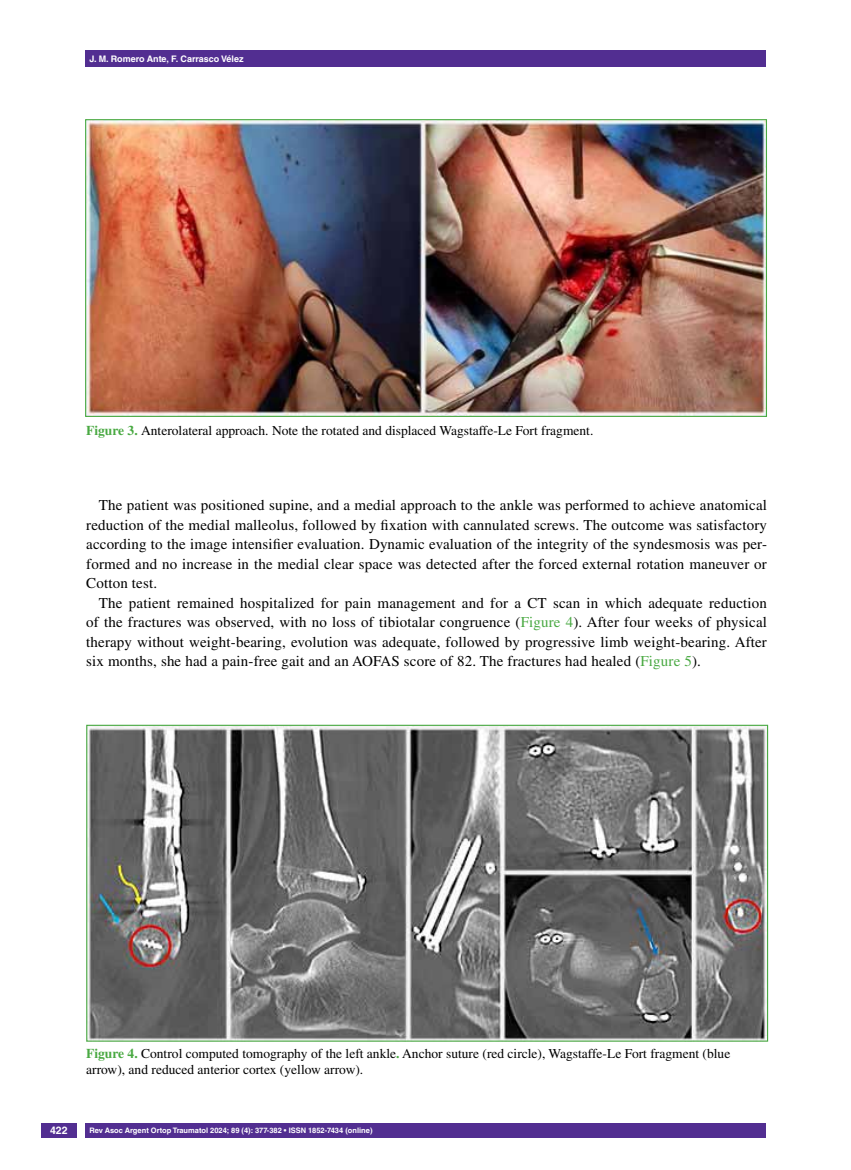
<style>
.page{position:relative;width:851px;height:1170px;background:#fff}
.page>*{position:absolute;margin:0;border:0;box-sizing:border-box;transform-origin:0 0}
.t1{font:15px/19.5px "Times LT Std";letter-spacing:.01em;color:#000;text-align:justify}
.t2{font:13.5px/16.2px "Times LT Std";color:#000}
.t3{font:700 10.5px "Helvetica LT Std";color:#fff}
.t4{font:700 9px "Helvetica LT Std";color:#fff}
.t5{font:700 7.5px "Helvetica LT Std";color:#fff}
.s1{font-weight:700;color:#49a942}
.s2{color:#49a942}
</style>
<div class="page">
<div style="left:41px;top:1123px;width:36px;height:14px;background:#522e91"></div>
<div style="left:85px;top:50px;width:680px;height:17px;background:#522e91"></div>
<div style="left:85px;top:1123px;width:680px;height:14px;background:#522e91"></div>
<img style="left:87px;top:121px;width:677px;height:294px">
<img style="left:88px;top:726px;width:678px;height:313px">
<p class="t4" style="left:89px;top:53px;width:156px">J. M. Romero Ante, F. Carrasco Vélez</p>
<p class="t2" style="left:86px;top:422px;width:508px"><span class="s1">Figure 3.</span> Anterolateral approach. Note the rotated and displaced Wagstaffe-Le Fort fragment.</p>
<p class="t1" style="left:86px;top:495px;width:682px;text-indent:13px">The patient was positioned supine, and a medial approach to the ankle was performed to achieve anatomical reduction of the medial malleolus, followed by fixation with cannulated screws. The outcome was satisfactory according to the image intensifier evaluation. Dynamic evaluation of the integrity of the syndesmosis was per&shy;formed and no increase in the medial clear space was detected after the forced external rotation maneuver or Cotton test.</p>
<p class="t1" style="left:86px;top:593px;width:682px;text-indent:13px">The patient remained hospitalized for pain management and for a CT scan in which adequate reduction of the fractures was observed, with no loss of tibiotalar congruence (<span class="s2">Figure 4</span>). After four weeks of physical therapy without weight-bearing, evolution was adequate, followed by progressive limb weight-bearing. After six months, she had a pain-free gait and an AOFAS score of 82. The fractures had healed (<span class="s2">Figure 5</span>).</p>
<p class="t2" style="left:86px;top:1045px;width:645px"><span class="s1">Figure 4.</span> Control computed tomography of the left ankle<span class="s1">.</span> Anchor suture (red circle), Wagstaffe-Le Fort fragment (blue arrow), and reduced anterior cortex (yellow arrow).</p>
<p class="t3" style="left:50px;top:1124px;width:19px">422</p>
<p class="t5" style="left:90px;top:1125px;width:284px">Rev Asoc Argent Ortop Traumatol 2024; 89 (4): 377-382 • ISSN 1852-7434 (online)</p>
</div>
